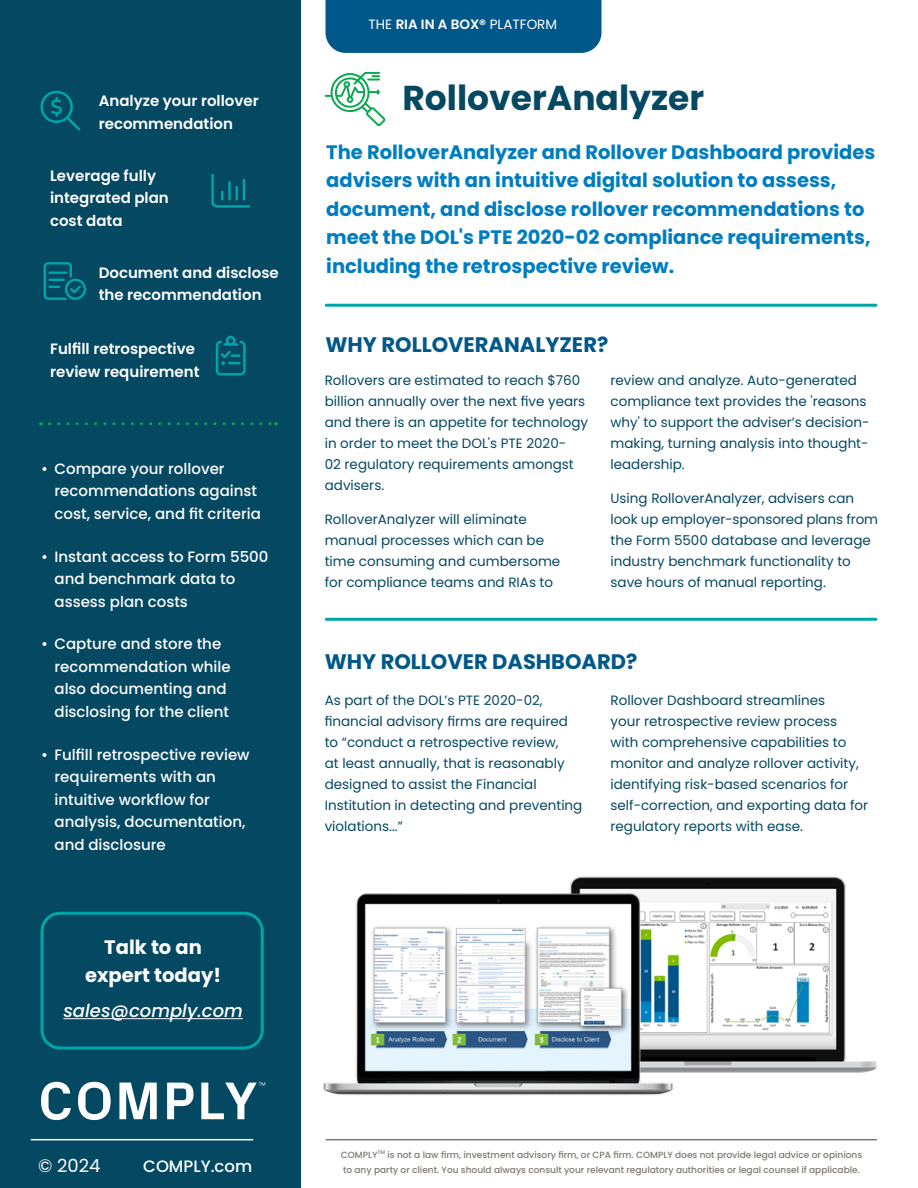
<style>
.page{position:relative;width:918px;height:1188px;background:#fff}
.page>*{position:absolute;margin:0;border:0;box-sizing:border-box;transform-origin:0 0}
.t1{font:700 34.5px "Poppins";color:#044862}
.t2{font:700 21px "Poppins";color:#00588a}
.t3{font:700 19.5px/28.5px "Poppins";color:#007dc1}
.t4{font:700 19.5px/28.5px "Poppins";color:#fff;text-align:center}
.t5{font:italic 500 18px "Poppins";color:#fff}
.t6{font:18px "Poppins";color:#fff}
.t7{font:500 16.5px "Poppins";color:#fff}
.t8{font:500 15px/22.5px "Poppins";color:#fff}
.t9{font:600 15px/22.5px "Poppins";color:#fff}
.t10{font:13.5px/21px "Poppins";color:#044862}
.t11{font:13.5px "Poppins";color:#fff}
.t12{font:500 9px/15px "Poppins";color:#7d7871;text-align:right}
.t13{font:500 5.25px "Poppins";color:#7d7871}
.s1{font-weight:600}
</style>
<div class="page">
<div style="left:0;top:0;width:300px;height:1188px;background:#044862"></div>
<svg style="left:41px;top:1082px;width:224px;height:38px"></svg>
<hr style="left:31px;top:1139px;width:222px;height:1px;background:#fff">
<hr style="left:326px;top:1139px;width:551px;height:1px;background:#7d7871">
<div style="left:40px;top:912px;width:224px;height:137px;border:3px solid #00a5a8;border-radius:18px"></div>
<hr style="left:63px;top:1018px;width:180px;height:1px;background:#fff">
<div style="left:326px;top:0;width:276px;height:53px;background:#00588a"></div>
<hr style="left:326px;top:304px;width:550px;height:3px;background:#00a5a8">
<hr style="left:326px;top:618px;width:550px;height:3px;background:#00a5a8">
<img style="left:680px;top:876px;width:197px;height:197px">
<img style="left:323px;top:876px;width:357px;height:219px">
<svg style="left:50px;top:422px;width:226px;height:3px"></svg>
<svg style="left:211px;top:174px;width:39px;height:34px"></svg>
<svg style="left:44px;top:262px;width:42px;height:38px"></svg>
<svg style="left:41px;top:91px;width:39px;height:40px"></svg>
<svg style="left:216px;top:336px;width:30px;height:40px"></svg>
<svg style="left:325px;top:72px;width:61px;height:54px"></svg>
<p class="t9" style="left:99px;top:90px;width:162px">Analyze your rollover recommendation</p>
<p class="t9" style="left:50px;top:164px;width:120px">Leverage fully integrated plan cost data</p>
<p class="t9" style="left:99px;top:261px;width:182px">Document and disclose the recommendation</p>
<p class="t9" style="left:50px;top:338px;width:151px">Fulfill retrospective review requirement</p>
<p class="t8" style="left:55px;top:457px;width:208px;text-indent:-14px">• Compare your rollover recommendations against cost, service, and fit criteria</p>
<p class="t8" style="left:55px;top:545px;width:216px;text-indent:-14px">• Instant access to Form 5500 and benchmark data to assess plan costs</p>
<p class="t8" style="left:55px;top:633px;width:178px;text-indent:-14px">• Capture and store the recommendation while also documenting and disclosing for the client</p>
<p class="t8" style="left:55px;top:743px;width:197px;text-indent:-14px">• Fulfill retrospective review requirements with an intuitive workflow for analysis, documentation, and disclosure</p>
<h3 class="t4" style="left:85px;top:933px;width:137px">Talk to an expert today!</h3>
<h3 class="t5" style="left:63px;top:1001px;width:181px">sales@comply.com</h3>
<p class="t11" style="left:368px;top:16px;width:190px">THE <span class="s1">RIA IN A BOX®</span> PLATFORM</p>
<h1 class="t1" style="left:402px;top:78px;width:303px">RolloverAnalyzer</h1>
<p class="t3" style="left:326px;top:138px;width:551px">The RolloverAnalyzer and Rollover Dashboard provides advisers with an intuitive digital solution to assess, document, and disclose rollover recommendations to meet the DOL's PTE 2020-02 compliance requirements, including the retrospective review.</p>
<h2 class="t2" style="left:326px;top:332px;width:284px">WHY ROLLOVERANALYZER?</h2>
<p class="t10" style="left:325px;top:370px;width:265px">Rollovers are estimated to reach $760 billion annually over the next five years and there is an appetite for technology in order to meet the DOL's PTE 2020-<br>02 regulatory requirements amongst advisers.</p>
<p class="t10" style="left:325px;top:509px;width:237px">RolloverAnalyzer will eliminate manual processes which can be time consuming and cumbersome for compliance teams and RIAs to</p>
<p class="t10" style="left:611px;top:370px;width:261px">review and analyze. Auto-generated compliance text provides the 'reasons why' to support the adviser’s decision&shy;making, turning analysis into thought&shy;leadership.</p>
<p class="t10" style="left:611px;top:488px;width:269px">Using RolloverAnalyzer, advisers can look up employer-sponsored plans from the Form 5500 database and leverage industry benchmark functionality to save hours of manual reporting.</p>
<h2 class="t2" style="left:325px;top:649px;width:314px">WHY ROLLOVER DASHBOARD?</h2>
<p class="t10" style="left:325px;top:690px;width:259px">As part of the DOL’s PTE 2020-02, financial advisory firms are required to “conduct a retrospective review,<br>at least annually, that is reasonably designed to assist the Financial Institution in detecting and preventing violations...”</p>
<p class="t10" style="left:611px;top:690px;width:259px">Rollover Dashboard streamlines<br>your retrospective review process with comprehensive capabilities to monitor and analyze rollover activity, identifying risk-based scenarios for self-correction, and exporting data for regulatory reports with ease.</p>
<h3 class="t6" style="left:38px;top:1156px;width:64px">© 2024</h3>
<p class="t7" style="left:143px;top:1157px;width:110px">COMPLY.com</p>
<p class="t12" style="left:341px;top:1147px;width:38px">COMPLY</p>
<p class="t13" style="left:378px;top:1149px;width:9px">TM</p>
<p class="t12" style="left:343px;top:1147px;width:521px">is not a law firm, investment advisory firm, or CPA firm. COMPLY does not provide legal advice or opinions<br>to any party or client. You should always consult your relevant regulatory authorities or legal counsel if applicable.</p>
</div>
